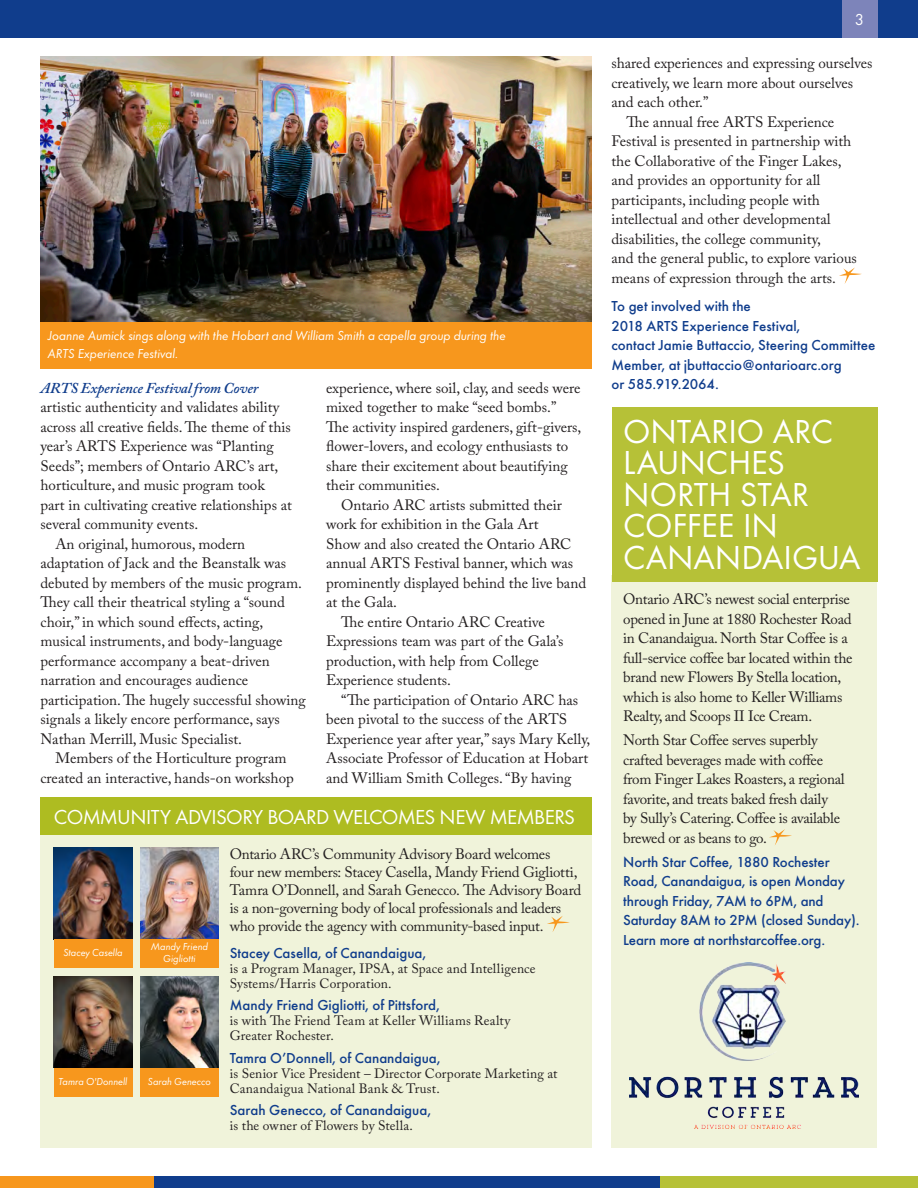
<style>
.page{position:relative;width:918px;height:1188px;background:#fff}
.page>*{position:absolute;margin:0;border:0;box-sizing:border-box;transform-origin:0 0}
.t1{font:34.5px/31.5px "Futura T";color:#fff}
.t2{font:21px "Futura T";letter-spacing:-.03em;color:#fff}
.t3{font:16.5px "Futura T";color:#fff}
.Body{font:15px/19.5px "Adobe Caslon Pro";color:#231f20}
.Body-2{font:15px/19.5px "Adobe Caslon Pro";letter-spacing:-.02em;color:#231f20}
.Body-3{font:500 15px/19.5px "Futura T";color:#103d8c}
.Body-4{font:italic 600 15px "Adobe Caslon Pro";letter-spacing:-.01em;color:#103d8c}
.t4{font:13.5px/15px "Adobe Caslon Pro";letter-spacing:.01em;color:#231f20}
.Body-5{font:italic 13.5px/18px "Futura T";letter-spacing:-.005em;color:#fff}
.t5{font:italic 10.5px/12px "Futura T";color:#fff;text-align:center}
</style>
<div class="page">
<div style="left:0;top:1176px;width:154px;height:12px;background:#f7971d"></div>
<div style="left:154px;top:1176px;width:506px;height:12px;background:#103d8c"></div>
<div style="left:660px;top:1176px;width:258px;height:12px;background:#b6c137"></div>
<div style="left:0;top:0;width:918px;height:37px;background:#103d8c"></div>
<div style="left:842px;top:0;width:35px;height:37px;background:#7d84ba"></div>
<div style="left:40px;top:832px;width:552px;height:316px;background:#f0f3da"></div>
<svg style="left:547px;top:916px;width:23px;height:16px"></svg>
<div style="left:40px;top:797px;width:552px;height:38px;background:#aebc21"></div>
<img style="left:140px;top:848px;width:79px;height:92px">
<div style="left:140px;top:939px;width:78px;height:29px;background:#f7971d"></div>
<img style="left:54px;top:848px;width:78px;height:91px">
<div style="left:54px;top:939px;width:78px;height:29px;background:#f7971d"></div>
<img style="left:54px;top:976px;width:78px;height:92px">
<div style="left:54px;top:1068px;width:78px;height:28px;background:#f7971d"></div>
<img style="left:140px;top:976px;width:79px;height:92px">
<div style="left:140px;top:1068px;width:78px;height:28px;background:#f7971d"></div>
<div style="left:612px;top:575px;width:265px;height:573px;background:#f0f3da"></div>
<div style="left:612px;top:407px;width:266px;height:175px;background:#b6c137"></div>
<svg style="left:769px;top:829px;width:23px;height:16px"></svg>
<img style="left:630px;top:963px;width:229px;height:166px">
<img style="left:40px;top:57px;width:552px;height:266px">
<div style="left:40px;top:323px;width:552px;height:46px;background:#f7971d"></div>
<svg style="left:839px;top:267px;width:23px;height:17px"></svg>
<p class="Body-5" style="left:48px;top:327px;width:460px">Joanne Aumick sings along with the Hobart and William Smith a capella group during the<br>ARTS Experience Festival.</p>
<p class="Body-4" style="left:40px;top:379px;width:220px">ARTS Experience Festival from Cover</p>
<p class="Body" style="left:40px;top:397px;width:253px">artistic authenticity and validates ability across all creative fields. The theme of this year’s ARTS Experience was “Planting Seeds”; members of Ontario ARC’s art, horticulture, and music program took part in cultivating creative relationships at several community events.</p>
<p class="Body" style="left:40px;top:534px;width:267px;text-indent:15px">An original, humorous, modern adaptation of Jack and the Beanstalk was debuted by members of the music program.<br>They call their theatrical styling a “sound choir,” in which sound effects, acting, musical instruments, and body-language performance accompany a beat-driven narration and encourages audience participation. The hugely successful showing signals a likely encore performance, says Nathan Merrill, Music Specialist.</p>
<p class="Body" style="left:40px;top:748px;width:255px;text-align:center">Members of the Horticulture program created an interactive, hands-on workshop</p>
<p class="Body" style="left:326px;top:378px;width:257px">experience, where soil, clay, and seeds were mixed together to make “seed bombs.” The activity inspired gardeners, gift-givers, flower-lovers, and ecology enthusiasts to share their excitement about beautifying their communities.</p>
<p class="Body" style="left:326px;top:495px;width:262px;text-indent:15px">Ontario ARC artists submitted their work for exhibition in the Gala Art<br>Show and also created the Ontario ARC annual ARTS Festival banner, which was prominently displayed behind the live band at the Gala.</p>
<p class="Body" style="left:326px;top:612px;width:239px;text-indent:15px">The entire Ontario ARC Creative<br>Expressions team was part of the Gala’s production, with help from College<br>Experience students.</p>
<p class="Body" style="left:326px;top:690px;width:266px;text-indent:15px">“The participation of Ontario ARC has been pivotal to the success of the ARTS Experience year after year,” says Mary Kelly, Associate Professor of Education at Hobart and William Smith Colleges. “By having</p>
<p class="t2" style="left:54px;top:804px;width:523px">COMMUNITY ADVISORY BOARD WELCOMES NEW MEMBERS</p>
<p class="t5" style="left:63px;top:947px;width:61px">Stacey Casella</p>
<p class="t5" style="left:151px;top:941px;width:59px">Mandy Friend<br>Gigliotti</p>
<p class="t5" style="left:59px;top:1075px;width:70px">Tamra O'Donnell</p>
<p class="t5" style="left:148px;top:1075px;width:65px">Sarah Genecco</p>
<p class="Body" style="left:230px;top:845px;width:353px;line-height:18px">Ontario ARC’s Community Advisory Board welcomes<br>four new members: Stacey Casella, Mandy Friend Gigliotti, Tamra O’Donnell, and Sarah Genecco. The Advisory Board is a non-governing body of local professionals and leaders who provide the agency with community-based input.</p>
<p class="Body-3" style="left:230px;top:943px;width:198px">Stacey Casella, of Canandaigua,</p>
<p class="t4" style="left:230px;top:961px;width:307px">is a Program Manager, IPSA, at Space and Intelligence<br>Systems/Harris Corporation.</p>
<p class="Body-3" style="left:230px;top:995px;width:212px">Mandy Friend Gigliotti, of Pittsford,</p>
<p class="t4" style="left:230px;top:1013px;width:282px">is with The Friend Team at Keller Williams Realty<br>Greater Rochester.</p>
<p class="Body-3" style="left:230px;top:1048px;width:212px">Tamra O’Donnell, of Canandaigua,</p>
<p class="t4" style="left:230px;top:1066px;width:329px">is Senior Vice President – Director Corporate Marketing at<br>Canandaigua National Bank &amp; Trust.</p>
<p class="Body-3" style="left:230px;top:1100px;width:203px">Sarah Genecco, of Canandaigua,</p>
<p class="t4" style="left:230px;top:1118px;width:185px">is the owner of Flowers by Stella.</p>
<p class="t3" style="left:855px;top:10px;width:11px">3</p>
<p class="Body" style="left:612px;top:53px;width:263px">shared experiences and expressing ourselves creatively, we learn more about ourselves and each other.”</p>
<p class="Body" style="left:612px;top:112px;width:247px;text-indent:15px">The annual free ARTS Experience Festival is presented in partnership with the Collaborative of the Finger Lakes, and provides an opportunity for all participants, including people with intellectual and other developmental disabilities, the college community,<br>and the general public, to explore various means of expression through the arts.</p>
<p class="Body-3" style="left:611px;top:296px;width:266px">To get involved with the<br>2018 ARTS Experience Festival,<br>contact Jamie Buttaccio, Steering Committee<br>Member, at jbuttaccio@ontarioarc.org<br>or 585.919.2064.</p>
<p class="t1" style="left:623px;top:415px;width:239px">ONTARIO ARC<br>LAUNCHES<br>NORTH STAR<br>COFFEE IN<br>CANANDAIGUA</p>
<p class="Body-2" style="left:623px;top:589px;width:231px">Ontario ARC’s newest social enterprise opened in June at 1880 Rochester Road in Canandaigua. North Star Coffee is a full-service coffee bar located within the brand new Flowers By Stella location, which is also home to Keller Williams Realty, and Scoops II Ice Cream.</p>
<p class="Body-2" style="left:623px;top:730px;width:223px">North Star Coffee serves superbly crafted beverages made with coffee from Finger Lakes Roasters, a regional favorite, and treats baked fresh daily by Sully’s Catering. Coffee is available brewed or as beans to go.</p>
<p class="Body-3" style="left:623px;top:852px;width:238px">North Star Coffee, 1880 Rochester Road, Canandaigua, is open Monday through Friday, 7AM to 6PM, and Saturday 8AM to 2PM (closed Sunday).<br>Learn more at northstarcoffee.org.</p>
</div>
